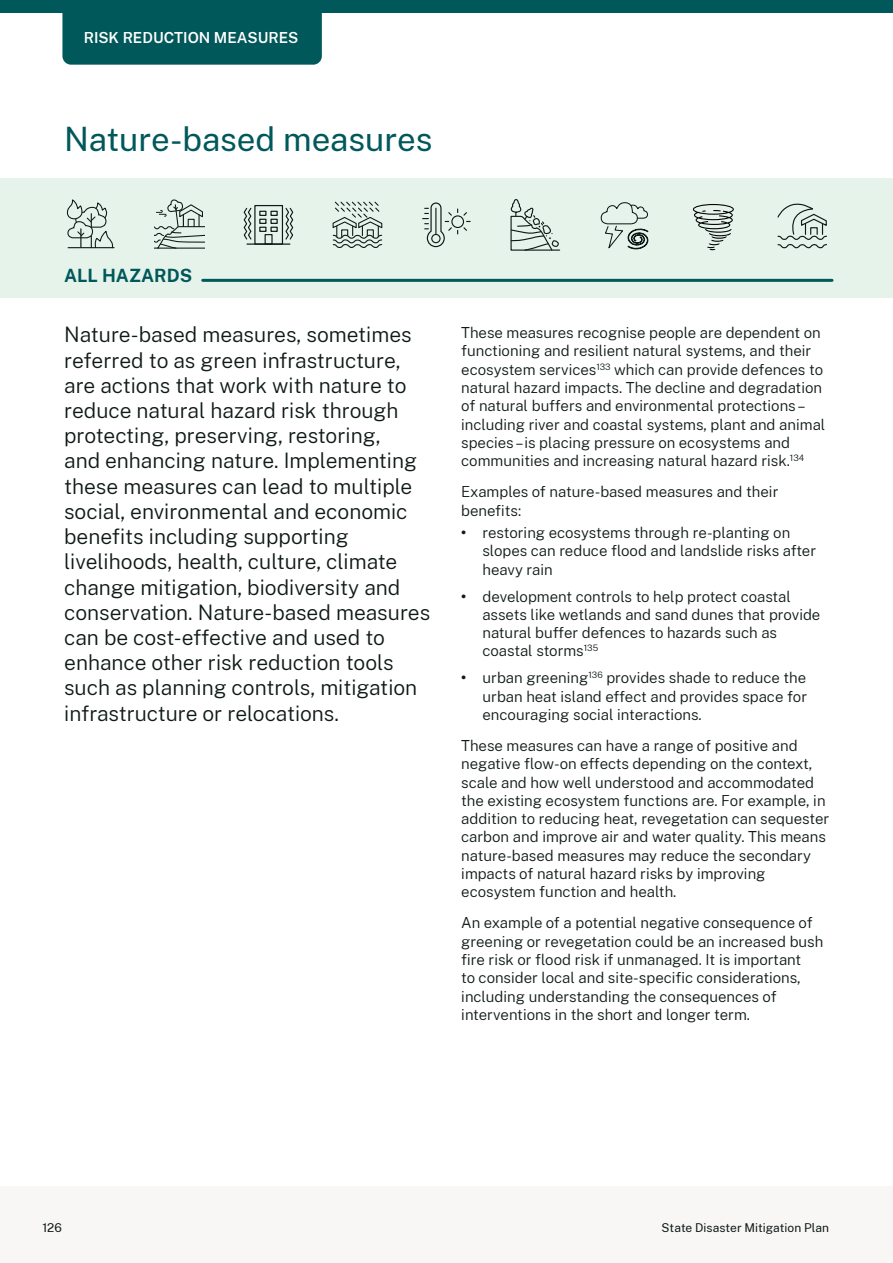
<style>
.page{position:relative;width:893px;height:1263px;background:#fff}
.page>*{position:absolute;margin:0;border:0;box-sizing:border-box;transform-origin:0 0}
.Heading_1A_sml{font:33px "Public Sans";letter-spacing:-.005em;color:#00585a}
.Intro_Copy_SML{font:300 21px/25.2px "Public Sans";color:#0f1a18}
.t1{font:700 18px "Public Sans";color:#00585a}
.Body{font:300 15px/18.3px "Public Sans";color:#0f1a18}
.t2{font:600 15px "Public Sans";color:#fff}
.t3{font:12px "Public Sans";letter-spacing:.005em;color:#0f1a18}
.s1{font-weight:700}
</style>
<div class="page">
<div style="left:0;top:1186px;width:893px;height:77px;background:#f8f7f6"></div>
<div style="left:0;top:0;width:893px;height:13px;background:#00585a"></div>
<div style="left:62px;top:13px;width:260px;height:52px;background:#00585a"></div>
<div style="left:0;top:179px;width:893px;height:119px;background:#e6f3eb"></div>
<svg style="left:66px;top:199px;width:48px;height:50px"></svg>
<svg style="left:154px;top:200px;width:51px;height:49px"></svg>
<svg style="left:693px;top:204px;width:41px;height:46px"></svg>
<svg style="left:777px;top:203px;width:50px;height:46px"></svg>
<svg style="left:600px;top:202px;width:48px;height:48px"></svg>
<svg style="left:510px;top:199px;width:51px;height:52px"></svg>
<svg style="left:332px;top:201px;width:51px;height:47px"></svg>
<div style="left:254px;top:205px;width:29px;height:40px;border:1px solid #0f1a18"></div>
<hr style="left:247px;top:243px;width:43px;height:2px;background:#0f1a18">
<div style="left:270px;top:211px;width:8px;height:5px;border:1px solid #0f1a18"></div>
<div style="left:270px;top:219px;width:8px;height:5px;border:1px solid #0f1a18"></div>
<svg style="left:259px;top:211px;width:7px;height:21px"></svg>
<div style="left:270px;top:227px;width:8px;height:5px;border:1px solid #0f1a18"></div>
<svg style="left:243px;top:207px;width:9px;height:33px"></svg>
<svg style="left:285px;top:207px;width:9px;height:33px"></svg>
<div style="left:265px;top:234px;width:8px;height:11px;border:1px solid #0f1a18"></div>
<svg style="left:423px;top:202px;width:47px;height:46px"></svg>
<hr style="left:203px;top:279px;width:629px;height:3px;background:#00585a">
<hr style="left:892px;top:811px;width:1px;height:375px;background:#f3f9f5">
<p class="t2" style="left:84px;top:27px;width:216px">RISK REDUCTION MEASURES</p>
<h2 class="Heading_1A_sml" style="left:64px;top:116px;width:370px">Nature-based measures</h2>
<p class="t1" style="left:64px;top:263px;width:129px">ALL HAZARDS</p>
<p class="Intro_Copy_SML" style="left:64px;top:321px;width:367px">Nature-based measures, sometimes referred to as green infrastructure, are actions that work with nature to reduce natural hazard risk through protecting, preserving, restoring,<br>and enhancing nature. Implementing these measures can lead to multiple social, environmental and economic benefits including supporting livelihoods, health, culture, climate change mitigation, biodiversity and conservation. Nature-based measures can be cost-effective and used to enhance other risk reduction tools such as planning controls, mitigation infrastructure or relocations.</p>
<p class="Body" style="left:461px;top:323px;width:366px">These measures recognise people are dependent on functioning and resilient natural systems, and their ecosystem services<sup>133</sup> which can provide defences to natural hazard impacts. The decline and degradation of natural buffers and environmental protections – including river and coastal systems, plant and animal species – is placing pressure on ecosystems and communities and increasing natural hazard risk.<sup>134</sup></p>
<p class="Body" style="left:461px;top:482px;width:319px">Examples of nature-based measures and their benefits:</p>
<p class="Body" style="left:482px;top:523px;width:335px;text-indent:-21px"><span class="s1">•</span> restoring ecosystems through re-planting on slopes can reduce flood and landslide risks after heavy rain</p>
<p class="Body" style="left:482px;top:586px;width:339px;text-indent:-21px"><span class="s1">•</span> development controls to help protect coastal assets like wetlands and sand dunes that provide natural buffer defences to hazards such as coastal storms<sup>135</sup></p>
<p class="Body" style="left:482px;top:668px;width:326px;text-align:justify;text-indent:-21px"><span class="s1">•</span> urban greening<sup>136</sup> provides shade to reduce the urban heat island effect and provides space for encouraging social interactions.</p>
<p class="Body" style="left:461px;top:736px;width:370px">These measures can have a range of positive and negative flow-on effects depending on the context, scale and how well understood and accommodated the existing ecosystem functions are. For example, in addition to reducing heat, revegetation can sequester carbon and improve air and water quality. This means nature-based measures may reduce the secondary impacts of natural hazard risks by improving ecosystem function and health.</p>
<p class="Body" style="left:461px;top:913px;width:364px">An example of a potential negative consequence of greening or revegetation could be an increased bush fire risk or flood risk if unmanaged. It is important<br>to consider local and site-specific considerations, including understanding the consequences of interventions in the short and longer term.</p>
<p class="t3" style="left:43px;top:1219px;width:21px">126</p>
<p class="t3" style="left:661px;top:1219px;width:169px">State Disaster Mitigation Plan</p>
</div>
